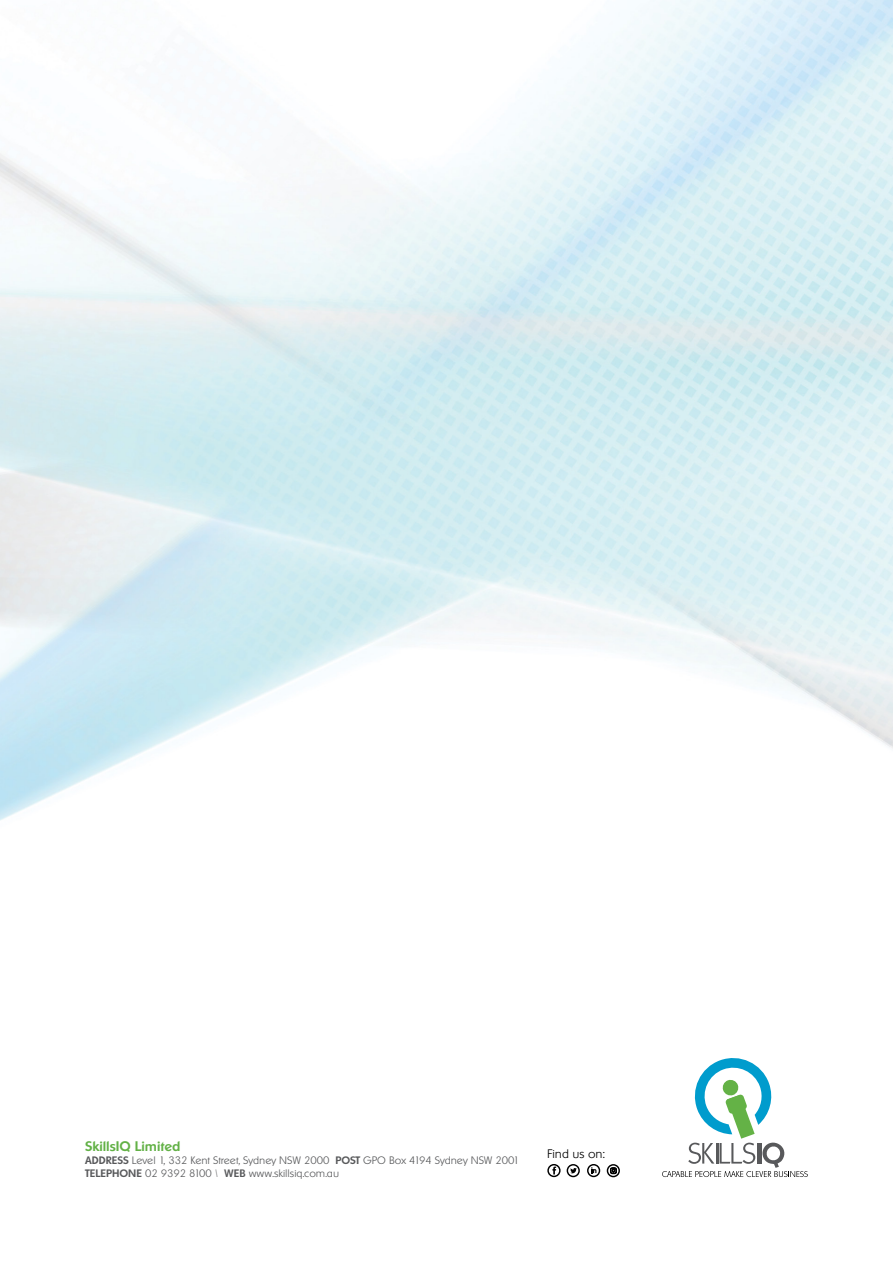
<style>
.page{position:relative;width:893px;height:1263px;background:#fff}
.page>*{position:absolute;margin:0;border:0;box-sizing:border-box;transform-origin:0 0}
.t1{font:500 13.5px "Ornitons Serial";color:#62b146}
.t2{font:200 12px "Ornitons Serial";color:#000}
.t3{font:200 10.5px/12.6px "Ornitons Serial";color:#58595b}
.s1{font-weight:500}
</style>
<div class="page">
<svg style="left:662px;top:1058px;width:146px;height:119px"></svg>
<svg style="left:606px;top:1164px;width:14px;height:14px"></svg>
<svg style="left:547px;top:1164px;width:53px;height:14px"></svg>
<p class="t1" style="left:85px;top:1138px;width:97px">SkillsIQ Limited</p>
<p class="t3" style="left:85px;top:1154px;width:436px"><span class="s1">ADDRESS</span> Level 1, 332 Kent Street, Sydney NSW 2000 <span class="s1">POST</span> GPO Box 4194 Sydney NSW 2001<br><span class="s1">TELEPHONE</span> 02 9392 8100 \ <span class="s1">WEB</span> www.skillsiq.com.au</p>
<p class="t2" style="left:547px;top:1147px;width:59px">Find us on:</p>
</div>
